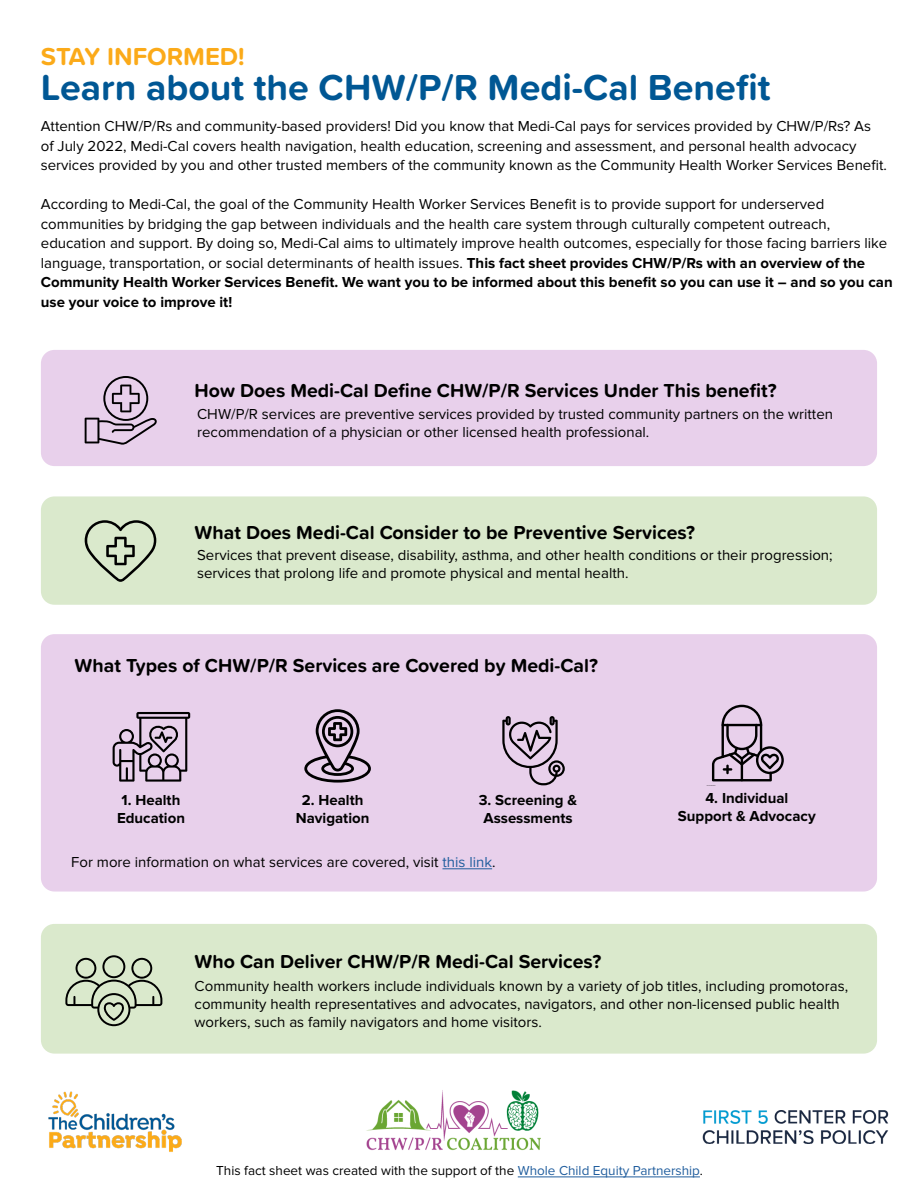
<style>
.page{position:relative;width:918px;height:1188px;background:#fff}
.page>*{position:absolute;margin:0;border:0;box-sizing:border-box;transform-origin:0 0}
.t1{font:700 37.5px "Proxima Soft";color:#005794}
.t2{font:700 25.5px "Proxima Soft";color:#fbaa19}
.t3{font:700 19.5px "Proxima Soft";color:#000}
.t4{font:15px/19.5px "Proxima Nova";color:#000}
.t5{font:700 15px/18px "Proxima Nova";color:#000;text-align:center}
.t6{font:13.5px "Proxima Nova";color:#000}
.t7{font:700 7.05px "Helvetica Neue";color:#000}
.t8{font:700 3.9px/3.9px "Helvetica";color:#000}
.s1{font-weight:700}
.s2{color:#215e9e}
</style>
<div class="page">
<div style="left:41px;top:496px;width:836px;height:109px;background:#dae9cc;border-radius:13px"></div>
<div style="left:41px;top:350px;width:836px;height:116px;background:#e8d0eb;border-radius:14px"></div>
<div style="left:41px;top:634px;width:836px;height:258px;background:#e8d0eb;border-radius:14px"></div>
<hr style="left:442px;top:869px;width:50px;height:1px;background:#215e9e">
<svg style="left:85px;top:376px;width:72px;height:69px"></svg>
<svg style="left:85px;top:520px;width:71px;height:62px"></svg>
<svg style="left:712px;top:705px;width:72px;height:76px"></svg>
<svg style="left:502px;top:716px;width:63px;height:69px"></svg>
<svg style="left:304px;top:709px;width:67px;height:74px"></svg>
<svg style="left:113px;top:712px;width:77px;height:70px"></svg>
<div style="left:41px;top:924px;width:836px;height:130px;background:#dae9cc;border-radius:14px"></div>
<svg style="left:65px;top:955px;width:97px;height:71px"></svg>
<img style="left:48px;top:1091px;width:134px;height:61px">
<img style="left:703px;top:1110px;width:185px;height:34px">
<img style="left:366px;top:1090px;width:175px;height:61px">
<hr style="left:518px;top:1177px;width:182px;height:1px;background:#215e9e">
<h2 class="t2" style="left:41px;top:37px;width:205px">STAY INFORMED!</h2>
<h1 class="t1" style="left:41px;top:59px;width:731px">Learn about the CHW/P/R Medi-Cal Benefit</h1>
<p class="t4" style="left:41px;top:117px;width:848px">Attention CHW/P/Rs and community-based providers! Did you know that Medi-Cal pays for services provided by CHW/P/Rs? As of July 2022, Medi-Cal covers health navigation, health education, screening and assessment, and personal health advocacy services provided by you and other trusted members of the community known as the Community Health Worker Services Benefit.</p>
<p class="t4" style="left:41px;top:195px;width:853px">According to Medi-Cal, the goal of the Community Health Worker Services Benefit is to provide support for underserved communities by bridging the gap between individuals and the health care system through culturally competent outreach, education and support. By doing so, Medi-Cal aims to ultimately improve health outcomes, especially for those facing barriers like language, transportation, or social determinants of health issues. <span class="s1">This fact sheet provides CHW/P/Rs with an overview of the Community Health Worker Services Benefit. We want you to be informed about this benefit so you can use it – and so you can use your voice to improve it!</span></p>
<h3 class="t3" style="left:195px;top:376px;width:583px">How Does Medi-Cal Define CHW/P/R Services Under This benefit?</h3>
<p class="t4" style="left:197px;top:405px;width:637px;line-height:18px">CHW/P/R services are preventive services provided by trusted community partners on the written recommendation of a physician or other licensed health professional.</p>
<h3 class="t3" style="left:195px;top:517px;width:502px">What Does Medi-Cal Consider to be Preventive Services?</h3>
<p class="t4" style="left:197px;top:546px;width:637px;line-height:18px">Services that prevent disease, disability, asthma, and other health conditions or their progression; services that prolong life and promote physical and mental health.</p>
<h3 class="t3" style="left:75px;top:651px;width:525px">What Types of CHW/P/R Services are Covered by Medi-Cal?</h3>
<p class="t5" style="left:117px;top:791px;width:70px">1. Health<br>Education</p>
<p class="t5" style="left:296px;top:791px;width:75px">2. Health<br>Navigation</p>
<p class="t5" style="left:479px;top:791px;width:100px">3. Screening &amp;<br>Assessments</p>
<p class="t8" style="left:112px;top:797px;width:39px">Created by kliwir art from Noun Project</p>
<p class="t7" style="left:293px;top:811px;width:75px">from the Noun Project</p>
<p class="t4" style="left:71px;top:852px;width:426px">For more information on what services are covered, visit <span class="s2">this link</span>.</p>
<p class="t5" style="left:678px;top:789px;width:139px">4. Individual<br>Support &amp; Advocacy</p>
<h3 class="t3" style="left:195px;top:947px;width:408px">Who Can Deliver CHW/P/R Medi-Cal Services?</h3>
<p class="t4" style="left:195px;top:977px;width:655px;line-height:18px">Community health workers include individuals known by a variety of job titles, including promotoras, community health representatives and advocates, navigators, and other non-licensed public health workers, such as family navigators and home visitors.</p>
<p class="t6" style="left:216px;top:1163px;width:488px">This fact sheet was created with the support of the <span class="s2">Whole Child Equity Partnership</span>.</p>
</div>
